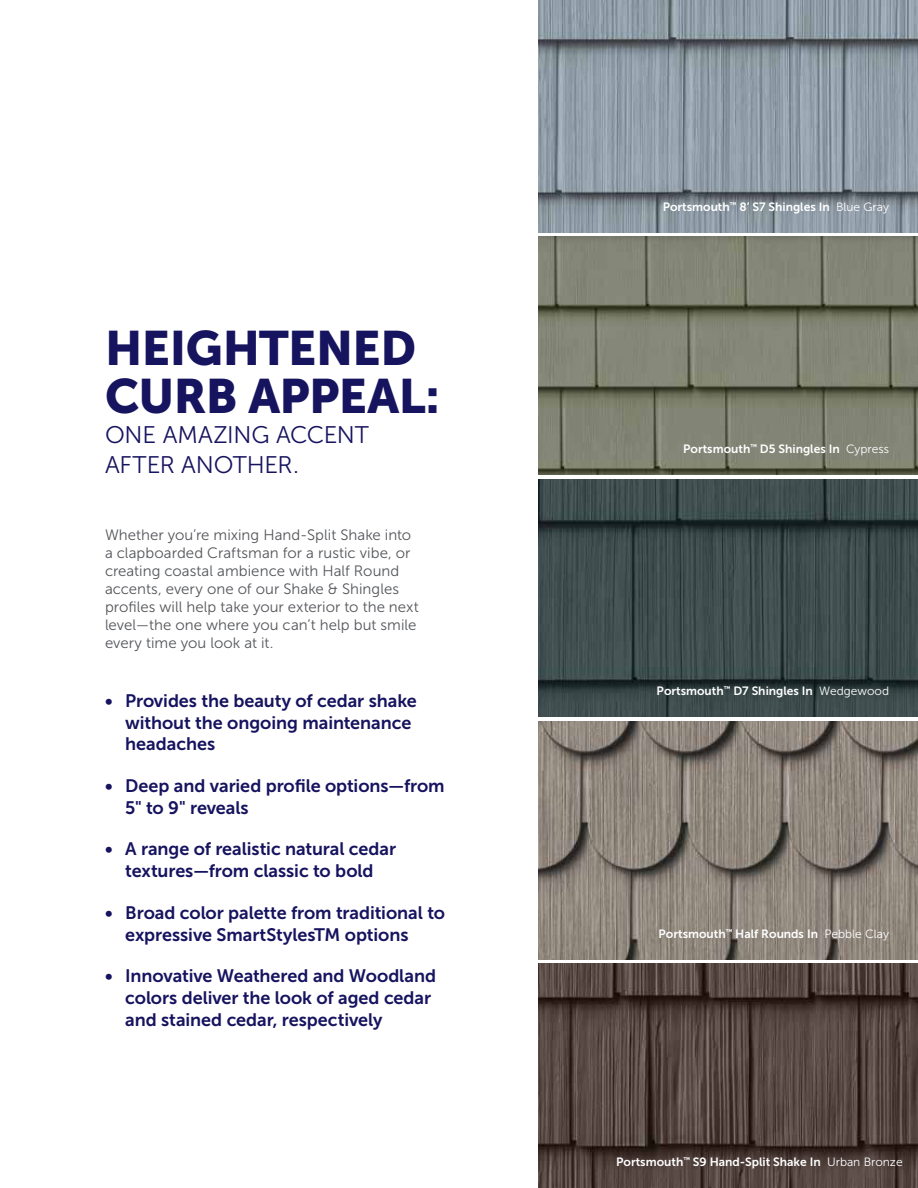
<style>
.page{position:relative;width:918px;height:1188px;background:#fff}
.page>*{position:absolute;margin:0;border:0;box-sizing:border-box;transform-origin:0 0}
.t1{font:48px/48px "Museo Sans 900";letter-spacing:-.01em;color:#16135f}
.t2{font:24px/30px "Museo Sans 300";letter-spacing:-.005em;color:#16135f}
.t3{font:18px/21.6px "Museo Sans 700";letter-spacing:-.005em;color:#16135f}
.t4{font:15px/18px "Museo Sans 300";letter-spacing:.005em;color:#54565a}
.t5{font:12px "Museo Sans 700";color:#fff}
.s1{font-family:"Museo Sans 300"}
</style>
<div class="page">
<img style="left:538px;top:479px;width:380px;height:238px">
<img style="left:538px;top:0;width:380px;height:232px">
<img style="left:538px;top:721px;width:380px;height:238px">
<img style="left:538px;top:964px;width:380px;height:224px">
<img style="left:538px;top:237px;width:380px;height:238px">
<h1 class="t1" style="left:105px;top:324px;width:336px">HEIGHTENED<br>CURB APPEAL:</h1>
<h2 class="t2" style="left:105px;top:420px;width:266px">ONE AMAZING ACCENT<br>AFTER ANOTHER.</h2>
<p class="t4" style="left:105px;top:526px;width:315px">Whether you’re mixing Hand-Split Shake into a clapboarded Craftsman for a rustic vibe, or creating coastal ambience with Half Round accents, every one of our Shake &amp; Shingles profiles will help take your exterior to the next level—the one where you can’t help but smile every time you look at it.</p>
<p class="t3" style="left:125px;top:690px;width:293px;text-indent:-20px">• Provides the beauty of cedar shake without the ongoing maintenance headaches</p>
<p class="t3" style="left:125px;top:775px;width:321px;text-indent:-20px">• Deep and varied profile options—from<br>5" to 9" reveals</p>
<p class="t3" style="left:105px;top:838px;width:293px;text-align:center">• A range of realistic natural cedar textures—from classic to bold</p>
<p class="t3" style="left:125px;top:902px;width:321px;text-indent:-20px">• Broad color palette from traditional to expressive SmartStylesTM options</p>
<p class="t3" style="left:125px;top:965px;width:312px;text-indent:-20px">• Innovative Weathered and Woodland colors deliver the look of aged cedar and stained cedar, respectively</p>
<p class="t5" style="left:663px;top:200px;width:228px">Portsmouth<sup>™</sup> 8’ S7 Shingles In <span class="s1">Blue Gray</span></p>
<p class="t5" style="left:683px;top:442px;width:207px">Portsmouth<sup>™</sup> D5 Shingles In <span class="s1">Cypress</span></p>
<p class="t5" style="left:657px;top:684px;width:234px">Portsmouth<sup>™</sup> D7 Shingles In <span class="s1">Wedgewood</span></p>
<p class="t5" style="left:659px;top:927px;width:232px">Portsmouth<sup>™</sup> Half Rounds In <span class="s1">Pebble Clay</span></p>
<p class="t5" style="left:616px;top:1156px;width:288px">Portsmouth<sup>™</sup> S9 Hand-Split Shake In <span class="s1">Urban Bronze</span></p>
</div>
